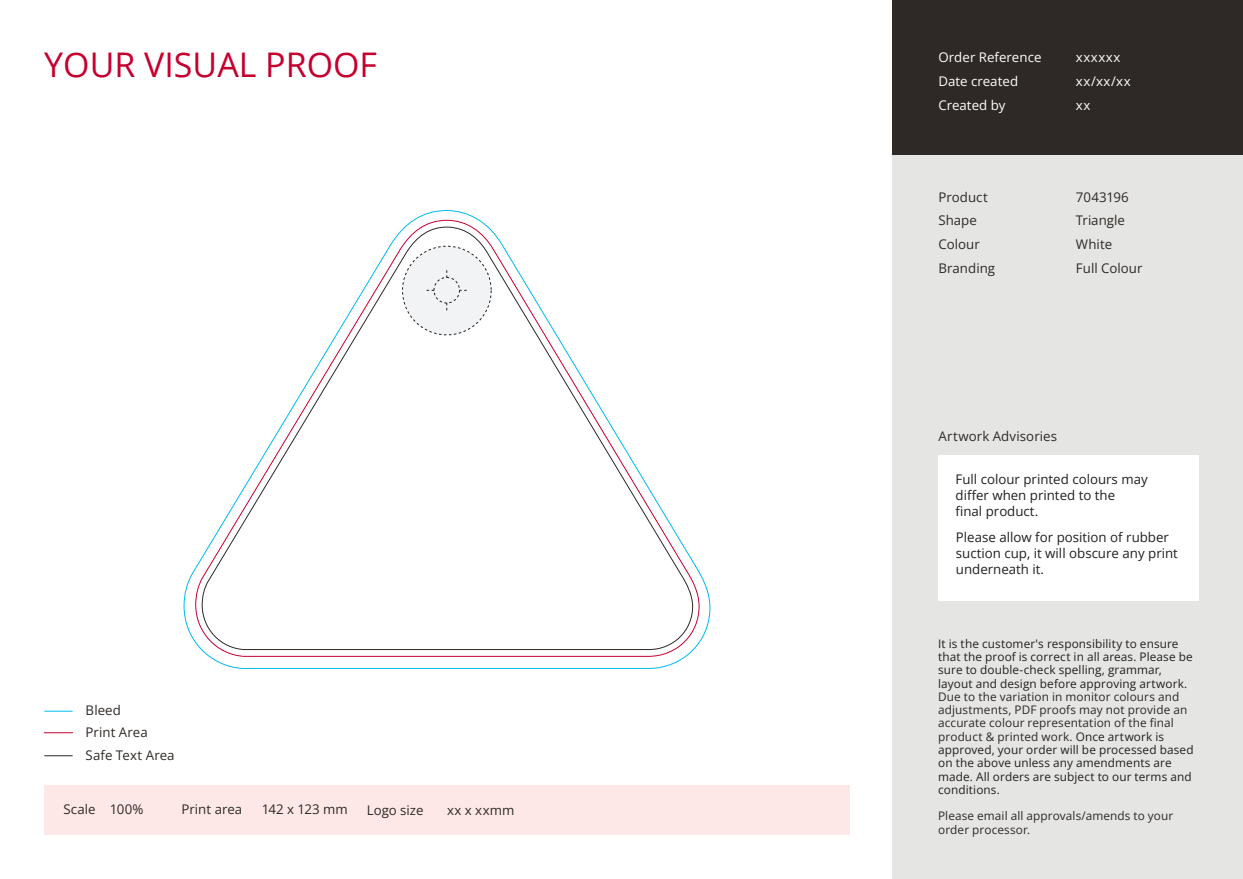
<style>
.page{position:relative;width:1243px;height:879px;background:#fff}
.page>*{position:absolute;margin:0;border:0;box-sizing:border-box;transform-origin:0 0}
.t1{font:34px "Open Sans";color:#c5002e}
.t2{font:700 13.25px/23.6px "Open Sans";letter-spacing:.005em;color:#2e2926}
.t3{font:13.25px/16px "Open Sans";color:#231f20}
.t4{font:700 13.25px/16px "Open Sans";color:#231f20}
.t5{font:13.25px/23.6px "Open Sans";letter-spacing:.005em;color:#2e2926}
.t6{font:700 13.25px/23.6px "Open Sans";color:#fff}
.t7{font:13.25px/23.6px "Open Sans";letter-spacing:.04em;color:#fff}
.t8{font:11.75px/13.2px "Open Sans";letter-spacing:.01em;color:#231f20}
.t9{font:700 11.75px/13.2px "Open Sans";letter-spacing:.01em;color:#2e2926}
.s1{font-weight:400}
.s2{font-weight:700}
.s3{font-weight:700;color:#2e2926}
</style>
<div class="page">
<div style="left:44px;top:785px;width:806px;height:49px;background:#fde8e7"></div>
<div style="left:892px;top:0;width:350px;height:155px;background:#2e2926"></div>
<div style="left:892px;top:155px;width:350px;height:724px;background:#e5e5e3"></div>
<div style="left:938px;top:455px;width:260px;height:146px;background:#fff"></div>
<svg style="left:183px;top:210px;width:527px;height:459px"></svg>
<svg style="left:195px;top:220px;width:504px;height:437px"></svg>
<svg style="left:201px;top:226px;width:492px;height:424px"></svg>
<div style="left:402px;top:246px;width:89px;height:89px;background:#f2f3f4;border-radius:50%"></div>
<div style="left:433px;top:277px;width:27px;height:26px;border:1px dashed #231f20;border-radius:50%"></div>
<svg style="left:44px;top:710px;width:29px;height:1px"></svg>
<svg style="left:44px;top:732px;width:29px;height:1px"></svg>
<svg style="left:44px;top:755px;width:29px;height:1px"></svg>
<h1 class="t1" style="left:44px;top:41px;width:334px">YOUR VISUAL PROOF</h1>
<p class="t2" style="left:86px;top:699px;width:64px;line-height:21.5px">Bleed<br>Print Area</p>
<p class="t2" style="left:86px;top:742px;width:90px">Safe Text Area</p>
<p class="t2" style="left:63px;top:797px;width:81px">Scale <span class="s1">100%</span></p>
<p class="t2" style="left:181px;top:797px;width:62px">Print area</p>
<p class="t5" style="left:262px;top:797px;width:88px">142 x 123 mm</p>
<p class="t2" style="left:367px;top:797px;width:58px">Logo size</p>
<p class="t5" style="left:447px;top:797px;width:69px">xx x xxmm</p>
<p class="t6" style="left:938px;top:45px;width:105px">Order Reference<br>Date created<br>Created by</p>
<p class="t7" style="left:1076px;top:45px;width:56px">xxxxxx xx/xx/xx xx</p>
<p class="t2" style="left:938px;top:185px;width:58px">Product<br>Shape<br>Colour<br>Branding</p>
<p class="t5" style="left:1076px;top:185px;width:68px">7043196<br>Triangle<br>White<br>Full Colour</p>
<p class="t2" style="left:938px;top:424px;width:120px">Artwork Advisories</p>
<p class="t4" style="left:955px;top:471px;width:194px">Full colour printed colours may differ <span class="s1">when printed to the<br>final product.</span></p>
<p class="t3" style="left:956px;top:528px;width:223px">Please allow for position of rubber suction cup, it will obscure any print underneath it<span class="s2">.</span></p>
<p class="t8" style="left:938px;top:636px;width:256px">It is the customer's responsibility to ensure that the proof is correct in all areas. Please be sure to double-check spelling, grammar, layout and design before approving artwork.</p>
<p class="t8" style="left:938px;top:689px;width:257px"><span class="s3">Due to the variation in monitor colours and adjustments, PDF proofs may not provide an accurate colour representation of the final product &amp; printed work.</span> Once artwork is approved, your order will be processed based on the above unless any amendments are made. All orders are subject to our terms and conditions.</p>
<p class="t9" style="left:938px;top:809px;width:237px">Please email all approvals/amends to your order processor.</p>
</div>
